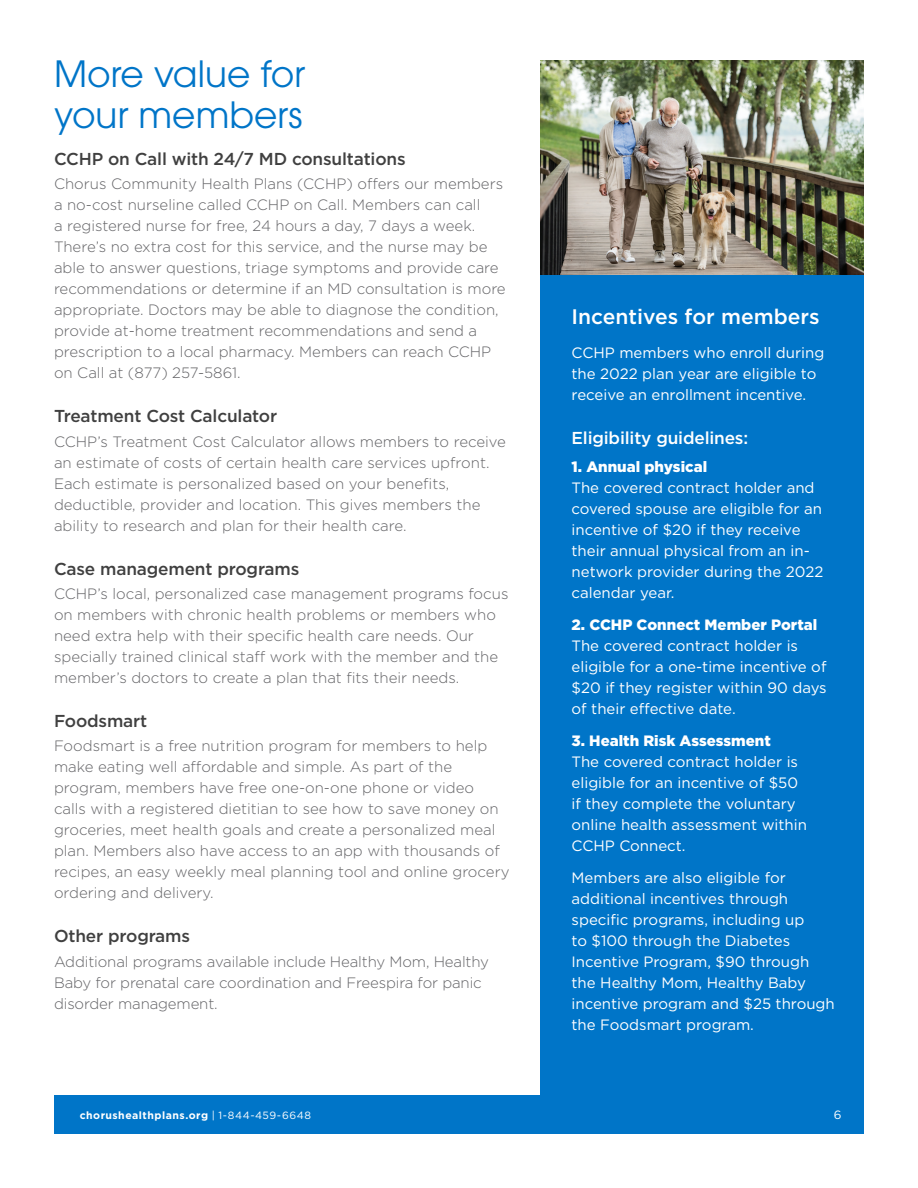
<style>
.page{position:relative;width:918px;height:1188px;background:#fff}
.page>*{position:absolute;margin:0;border:0;box-sizing:border-box;transform-origin:0 0}
.page_headings{font:36px/40.5px "ITC Avant Garde Pro";color:#0075c8}
.t1{font:500 21px "Gotham";color:#fff}
.subheads{font:500 17.25px "Gotham";letter-spacing:-.01em;color:#404040}
.subheads-2{font:500 17.25px "Gotham";letter-spacing:-.01em;color:#fff}
.body_copy{font:300 15px/21px "Gotham";color:#636366}
.reverse_body_copy{font:15px/21px "Gotham";color:#fff}
.reverse_body_copy-2{font:900 15px "Gotham";color:#fff}
.t2{font:12px "Gotham";color:#fff}
.t3{font:700 10.5px "Gotham";letter-spacing:.045em;color:#fff}
.s1{font-weight:400}
</style>
<div class="page">
<div style="left:54px;top:1095px;width:810px;height:39px;background:#0075c8"></div>
<div style="left:540px;top:61px;width:324px;height:1043px;background:#0075c8"></div>
<img style="left:540px;top:61px;width:324px;height:214px">
<p class="page_headings" style="left:54px;top:54px;width:253px">More value for your members</p>
<p class="subheads" style="left:54px;top:148px;width:353px">CCHP on Call with 24/7 MD consultations</p>
<p class="body_copy" style="left:54px;top:173px;width:453px">Chorus Community Health Plans (CCHP) offers our members a no-cost nurseline called CCHP on Call. Members can call<br>a registered nurse for free, 24 hours a day, 7 days a week.<br>There’s no extra cost for this service, and the nurse may be able to answer questions, triage symptoms and provide care recommendations or determine if an MD consultation is more appropriate. Doctors may be able to diagnose the condition, provide at-home treatment recommendations and send a prescription to a local pharmacy. Members can reach CCHP on Call at (877) 257‑5861.</p>
<p class="subheads" style="left:54px;top:405px;width:225px">Treatment Cost Calculator</p>
<p class="body_copy" style="left:54px;top:430px;width:454px">CCHP’s Treatment Cost Calculator allows members to receive an estimate of costs of certain health care services upfront.<br>Each estimate is personalized based on your benefits, deductible, provider and location. This gives members the ability to research and plan for their health care.</p>
<p class="subheads" style="left:54px;top:557px;width:247px">Case management programs</p>
<p class="body_copy" style="left:54px;top:583px;width:456px">CCHP’s local, personalized case management programs focus on members with chronic health problems or members who need extra help with their specific health care needs. Our specially trained clinical staff work with the member and the member’s doctors to create a plan that fits their needs.</p>
<p class="subheads" style="left:54px;top:710px;width:95px">Foodsmart</p>
<p class="body_copy" style="left:54px;top:735px;width:457px">Foodsmart is a free nutrition program for members to help make eating well affordable and simple. As part of the program, members have free one-on-one phone or video calls with a registered dietitian to see how to save money on groceries, meet health goals and create a personalized meal plan. Members also have access to an app with thousands of recipes, an easy weekly meal planning tool and online grocery ordering and delivery.</p>
<p class="subheads" style="left:54px;top:925px;width:138px">Other programs</p>
<p class="body_copy" style="left:54px;top:951px;width:437px">Additional programs available include Healthy Mom, Healthy<br>Baby for prenatal care coordination and Freespira for panic disorder management.</p>
<p class="t1" style="left:572px;top:303px;width:250px">Incentives for members</p>
<p class="reverse_body_copy" style="left:572px;top:342px;width:254px">CCHP members who enroll during the 2022 plan year are eligible to receive an enrollment incentive.</p>
<p class="subheads-2" style="left:572px;top:427px;width:178px">Eligibility guidelines:</p>
<p class="reverse_body_copy-2" style="left:572px;top:457px;width:137px">1. Annual physical</p>
<p class="reverse_body_copy" style="left:572px;top:477px;width:253px">The covered contract holder and covered spouse are eligible for an incentive of $20 if they receive their annual physical from an in&shy;network provider during the 2022 calendar year.</p>
<p class="reverse_body_copy-2" style="left:572px;top:614px;width:247px">2. CCHP Connect Member Portal</p>
<p class="reverse_body_copy" style="left:572px;top:635px;width:257px">The covered contract holder is eligible for a one-time incentive of $20 if they register within 90 days of their effective date.</p>
<p class="reverse_body_copy-2" style="left:572px;top:730px;width:201px">3. Health Risk Assessment</p>
<p class="reverse_body_copy" style="left:572px;top:751px;width:237px">The covered contract holder is eligible for an incentive of $50 if they complete the voluntary online health assessment within<br>CCHP Connect.</p>
<p class="reverse_body_copy" style="left:572px;top:867px;width:265px">Members are also eligible for additional incentives through specific programs, including up<br>to $100 through the Diabetes<br>Incentive Program, $90 through the Healthy Mom, Healthy Baby incentive program and $25 through the Foodsmart program.</p>
<p class="t3" style="left:80px;top:1108px;width:233px">chorushealthplans.org <span class="s1">| 1-844-459-6648</span></p>
<p class="t2" style="left:834px;top:1107px;width:9px">6</p>
</div>
